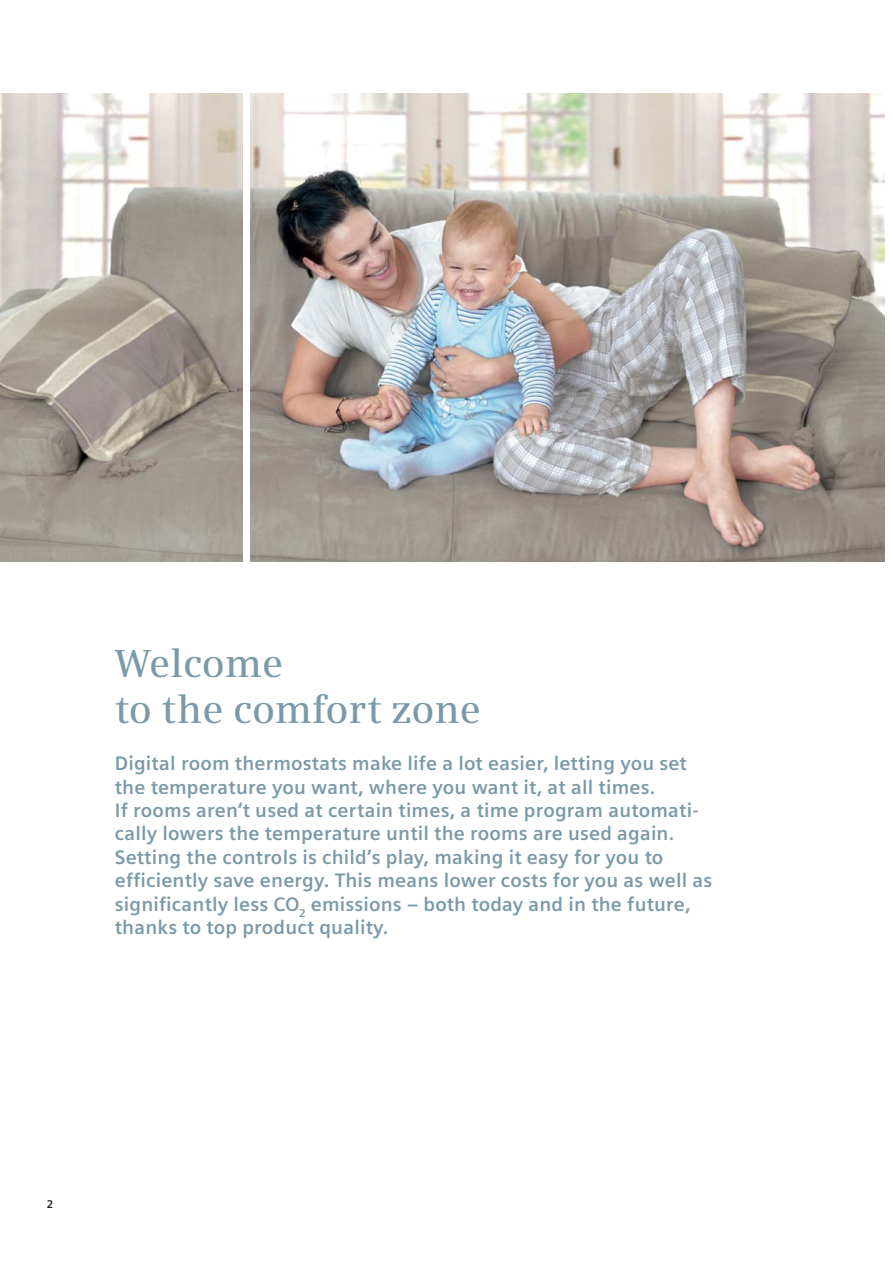
<style>
.page{position:relative;width:893px;height:1263px;background:#fff}
.page>*{position:absolute;margin:0;border:0;box-sizing:border-box;transform-origin:0 0}
.t1{font:600 39px/46.8px "Siemens Serif";color:#7b9aa9}
.t2{font:700 19.5px/23.4px "Siemens Sans OT";letter-spacing:.01em;color:#7b9aa9}
.t3{font:700 11.25px "Siemens Sans OT";color:#231f20}
</style>
<div class="page">
<img style="left:251px;top:94px;width:633px;height:467px">
<img style="left:0;top:94px;width:242px;height:467px">
<h1 class="t1" style="left:115px;top:643px;width:368px">Welcome<br>to the comfort zone</h1>
<p class="t2" style="left:115px;top:753px;width:599px">Digital room thermostats make life a lot easier, letting you set the temperature you want, where you want it, at all times.<br>If rooms aren‘t used at certain times, a time program automati&shy;cally lowers the temperature until the rooms are used again.<br>Setting the controls is child’s play, making it easy for you to efficiently save energy. This means lower costs for you as well as significantly less CO<sub>2</sub> emissions – both today and in the future, thanks to top product quality.</p>
<p class="t3" style="left:47px;top:1199px;width:8px">2</p>
</div>
